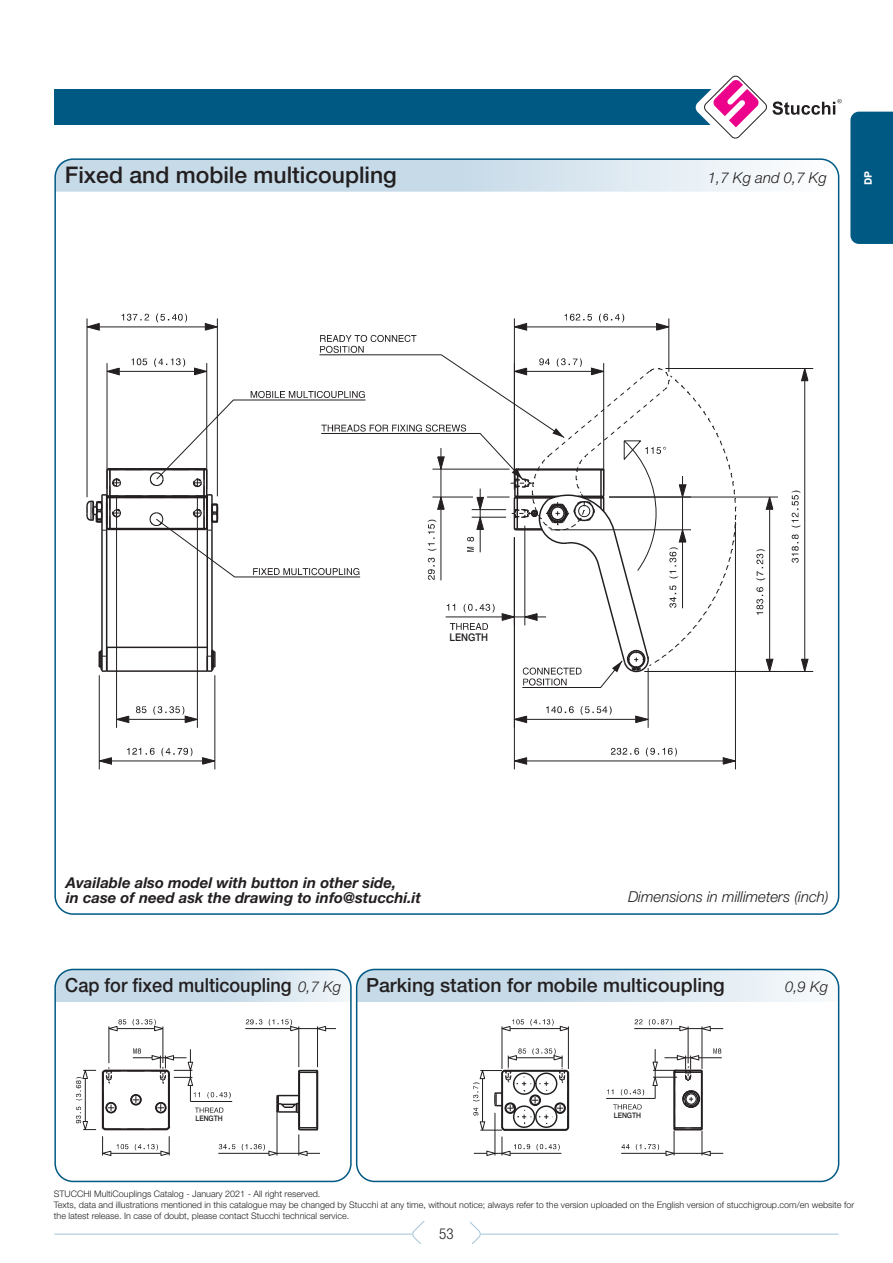
<style>
.page{position:relative;width:893px;height:1263px;background:#fff}
.page>*{position:absolute;margin:0;border:0;box-sizing:border-box;transform-origin:0 0}
.t1{font:500 22.95px "Helvetica Neue LT Std";color:#231f20}
.t2{font:500 19.5px "Helvetica Neue LT Std";color:#231f20}
.t3{font:500 19.5px "Helvetica Neue LT Std";color:#231f20;scale:.93 1}
.t4{font:italic 700 15px/15px "Helvetica Neue LT Std";color:#231f20}
.t5{font:italic 300 15px "Helvetica Neue LT Std";color:#231f20}
.t6{font:300 condensed 15px "Helvetica Neue LT Std";color:#231f20}
.t7{font:500 10.5px "Helvetica Neue";color:#231f20;scale:.92 1}
.t8{font:700 10.5px "IBM Plex Sans";color:#fff}
.t9{font:300 9px/10.8px "Helvetica Neue LT Std";color:#231f20}
.t10{font:500 7.5px "Helvetica Neue";color:#231f20;scale:.92 1}
.s1{font-weight:300;font-style:italic;font-size:15px}
</style>
<div class="page">
<svg style="left:412px;top:1221px;width:70px;height:23px"></svg>
<div style="left:425px;top:1220px;width:45px;height:28px;background:#fff"></div>
<hr style="left:54px;top:1234px;width:358px;height:1px;background:#a3c4d9">
<hr style="left:480px;top:1234px;width:359px;height:1px;background:#a3c4d9">
<div style="left:54px;top:89px;width:674px;height:36px;background:#005983"></div>
<svg style="left:695px;top:75px;width:147px;height:64px"></svg>
<svg style="left:57px;top:161px;width:782px;height:31px"></svg>
<svg style="left:57px;top:970px;width:292px;height:32px"></svg>
<svg style="left:98px;top:313px;width:716px;height:456px"></svg>
<svg style="left:127px;top:748px;width:28px;height:7px"></svg>
<svg style="left:161px;top:748px;width:32px;height:8px"></svg>
<hr style="left:112px;top:761px;width:91px;height:1px;background:#231f20">
<svg style="left:98px;top:757px;width:14px;height:8px"></svg>
<svg style="left:202px;top:757px;width:15px;height:8px"></svg>
<svg style="left:136px;top:706px;width:10px;height:7px"></svg>
<hr style="left:129px;top:719px;width:56px;height:1px;background:#231f20">
<svg style="left:114px;top:715px;width:15px;height:8px"></svg>
<svg style="left:153px;top:706px;width:47px;height:17px"></svg>
<svg style="left:756px;top:587px;width:7px;height:28px"></svg>
<svg style="left:756px;top:549px;width:9px;height:31px"></svg>
<hr style="left:769px;top:509px;width:1px;height:150px;background:#231f20">
<svg style="left:765px;top:495px;width:8px;height:15px"></svg>
<svg style="left:765px;top:658px;width:9px;height:15px"></svg>
<svg style="left:792px;top:534px;width:7px;height:29px"></svg>
<svg style="left:792px;top:490px;width:8px;height:37px"></svg>
<hr style="left:804px;top:381px;width:1px;height:278px;background:#231f20">
<svg style="left:801px;top:366px;width:8px;height:15px"></svg>
<svg style="left:801px;top:658px;width:8px;height:16px"></svg>
<svg style="left:611px;top:748px;width:28px;height:7px"></svg>
<svg style="left:646px;top:748px;width:31px;height:8px"></svg>
<hr style="left:527px;top:761px;width:196px;height:1px;background:#231f20">
<svg style="left:512px;top:757px;width:15px;height:8px"></svg>
<svg style="left:722px;top:757px;width:16px;height:8px"></svg>
<svg style="left:546px;top:706px;width:28px;height:7px"></svg>
<svg style="left:581px;top:706px;width:31px;height:9px"></svg>
<hr style="left:527px;top:719px;width:109px;height:1px;background:#231f20">
<svg style="left:512px;top:715px;width:15px;height:8px"></svg>
<svg style="left:635px;top:715px;width:15px;height:8px"></svg>
<svg style="left:86px;top:314px;width:650px;height:374px"></svg>
<div style="left:54px;top:969px;width:298px;height:213px;border:2px solid #005983;border-radius:18px"></div>
<svg style="left:357px;top:970px;width:481px;height:32px"></svg>
<div style="left:356px;top:969px;width:483px;height:213px;border:2px solid #005983;border-radius:18px"></div>
<svg style="left:75px;top:1019px;width:261px;height:138px"></svg>
<svg style="left:473px;top:1019px;width:251px;height:138px"></svg>
<div style="left:440px;top:631px;width:58px;height:18px;background:#fff"></div>
<div style="left:611px;top:1110px;width:33px;height:13px;background:#fff"></div>
<div style="left:192px;top:1114px;width:34px;height:13px;background:#fff"></div>
<div style="left:850px;top:112px;width:43px;height:132px;background:#005983"></div>
<h1 class="t1" style="left:65px;top:161px;width:334px">Fixed and mobile multicoupling</h1>
<h3 class="t5" style="left:708px;top:169px;width:120px">1,7 Kg and 0,7 Kg</h3>
<p class="t8" style="left:860px;top:185px;width:16px;rotate:-90deg">DP</p>
<p class="t7" style="left:450px;top:629px;width:43px">LENGTH</p>
<h3 class="t4" style="left:66px;top:874px;width:357px">Available also model with button in other side,<br>in case of need ask the drawing to info@stucchi.it</h3>
<h3 class="t5" style="left:628px;top:888px;width:202px">Dimensions in millimeters (inch)</h3>
<h2 class="t3" style="left:65px;top:973px;width:298px">Cap for fixed multicoupling <span class="s1">0,7 Kg</span></h2>
<h2 class="t2" style="left:366px;top:973px;width:360px">Parking station for mobile multicoupling</h2>
<h3 class="t5" style="left:785px;top:978px;width:45px">0,9 Kg</h3>
<p class="t10" style="left:195px;top:1113px;width:31px">LENGTH</p>
<p class="t10" style="left:614px;top:1109px;width:31px">LENGTH</p>
<p class="t9" style="left:54px;top:1188px;width:802px">STUCCHI MultiCouplings Catalog - January 2021 - All right reserved.<br>Texts, data and illustrations mentioned in this catalogue may be changed by Stucchi at any time, without notice; always refer to the version uploaded on the English version of stucchigroup.com/en website for the latest release. In case of doubt, please contact Stucchi technical service.</p>
<h3 class="t6" style="left:439px;top:1225px;width:16px">53</h3>
</div>
